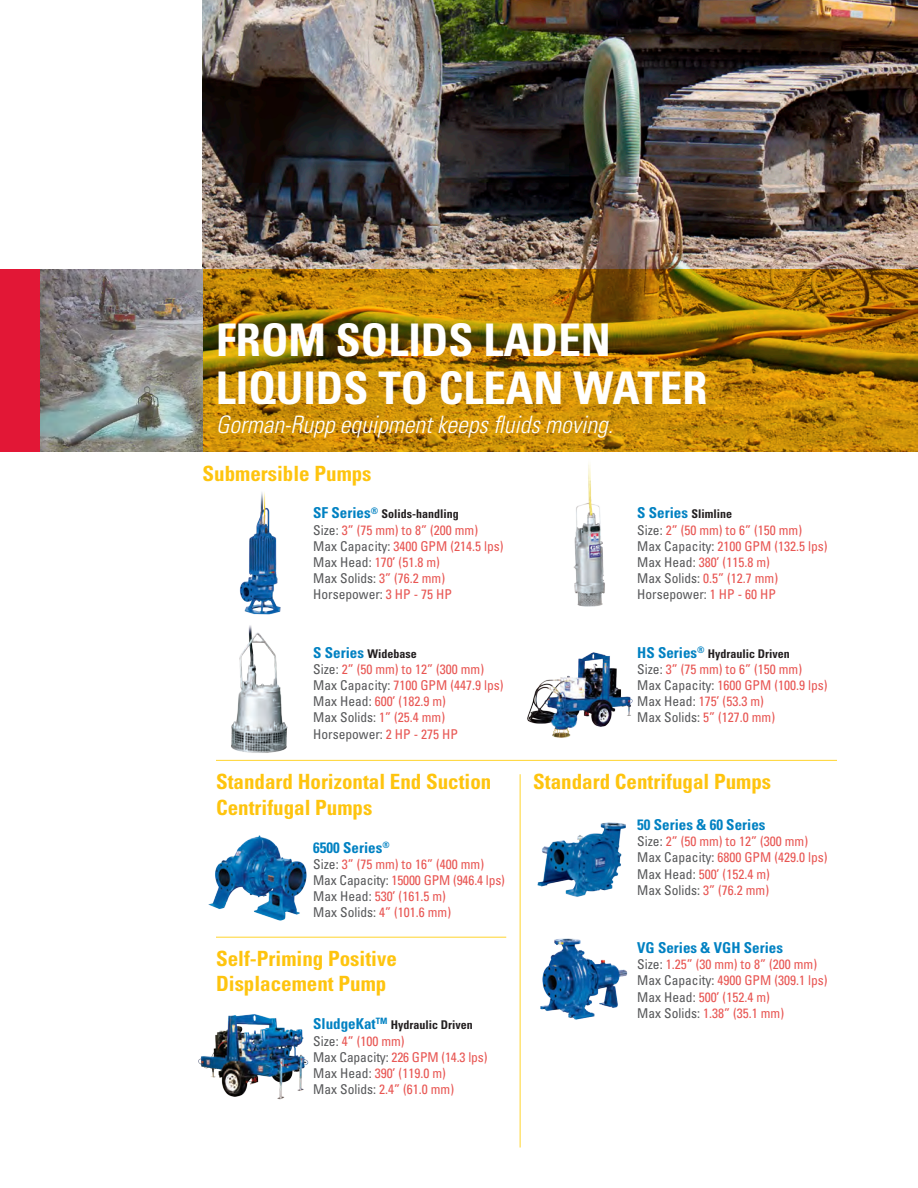
<style>
.page{position:relative;width:918px;height:1188px;background:#fff}
.page>*{position:absolute;margin:0;border:0;box-sizing:border-box;transform-origin:0 0}
.BlueHeadline{font:700 condensed 45px/48px "Univers LT Std";color:#fff}
.BlueHeadline-2{font:italic 300 condensed 24px "Univers LT Std";color:#fff}
.SUBHEAD{font:700 condensed 21px/25.2px "Univers LT Std";color:#fec40e}
.blue_product_name_sm{font:700 condensed 15px "Univers LT Std";color:#0081c2}
.SubheadBlue_12pt{font:condensed 13.5px/16.2px "Univers LT Std";color:#e85653}
.Copy_Small_Black{font:condensed 13.5px/16.2px "Univers LT Std";color:#e85653}
.Copy_Small_Black-2{font:condensed 13.5px "Univers LT Std";color:#57585a}
.blue_product_name_sm-2{font:700 condensed 12px "Univers LT Std";color:#231f20}
.s1{font-size:15px;color:#0081c2}
.s2{color:#57585a}
.s3{color:#e85653}
</style>
<div class="page">
<hr style="left:216px;top:760px;width:621px;height:1px;background:#ffd42c">
<hr style="left:216px;top:937px;width:290px;height:1px;background:#ffd42c">
<img style="left:239px;top:492px;width:39px;height:109px">
<img style="left:202px;top:0;width:716px;height:270px">
<div style="left:0;top:270px;width:40px;height:182px;background:#e21736"></div>
<svg style="left:202px;top:270px;width:716px;height:182px;background:#af7c08"></svg>
<img style="left:40px;top:270px;width:162px;height:182px">
<hr style="left:520px;top:774px;width:1px;height:374px;background:#ffd42c">
<img style="left:199px;top:1014px;width:110px;height:86px">
<img style="left:231px;top:601px;width:57px;height:152px">
<img style="left:573px;top:463px;width:32px;height:144px">
<img style="left:527px;top:652px;width:106px;height:86px">
<img style="left:537px;top:822px;width:89px;height:75px">
<img style="left:540px;top:938px;width:88px;height:82px">
<img style="left:208px;top:835px;width:99px;height:86px">
<p class="BlueHeadline" style="left:216px;top:316px;width:493px">FROM SOLIDS LADEN<br>LIQUIDS TO CLEAN WATER</p>
<p class="BlueHeadline-2" style="left:216px;top:410px;width:399px">Gorman-Rupp equipment keeps fluids moving.</p>
<p class="SUBHEAD" style="left:202px;top:460px;width:171px">Submersible Pumps</p>
<p class="blue_product_name_sm-2" style="left:313px;top:507px;width:147px"><span class="s1">SF Series</span><sup>®</sup> Solids-handling</p>
<p class="Copy_Small_Black" style="left:313px;top:522px;width:192px"><span class="s2">Size:</span> 3” (75 mm) to 8” (200 mm)<br><span class="s2">Max Capacity:</span> 3400 GPM (214.5 lps)<br><span class="s2">Max Head:</span> 170’ (51.8 m)<br><span class="s2">Max Solids:</span> 3” (76.2 mm)<br><span class="s2">Horsepower:</span> 3 HP - 75 HP</p>
<p class="blue_product_name_sm-2" style="left:313px;top:646px;width:105px"><span class="s1">S Series</span> Widebase</p>
<p class="Copy_Small_Black" style="left:313px;top:661px;width:192px"><span class="s2">Size:</span> 2” (50 mm) to 12” (300 mm)<br><span class="s2">Max Capacity:</span> 7100 GPM (447.9 lps)<br><span class="s2">Max Head:</span> 600’ (182.9 m)<br><span class="s2">Max Solids:</span> 1” (25.4 mm)</p>
<p class="Copy_Small_Black-2" style="left:313px;top:725px;width:146px">Horsepower: <span class="s3">2 HP - 275 HP</span></p>
<p class="blue_product_name_sm-2" style="left:637px;top:507px;width:96px"><span class="s1">S Series</span> Slimline</p>
<p class="Copy_Small_Black" style="left:637px;top:522px;width:192px"><span class="s2">Size:</span> 2” (50 mm) to 6” (150 mm)<br><span class="s2">Max Capacity:</span> 2100 GPM (132.5 lps)<br><span class="s2">Max Head:</span> 380’ (115.8 m)<br><span class="s2">Max Solids:</span> 0.5” (12.7 mm)<br><span class="s2">Horsepower:</span> 1 HP - 60 HP</p>
<p class="blue_product_name_sm-2" style="left:637px;top:646px;width:154px"><span class="s1">HS Series</span><sup>®</sup> Hydraulic Driven</p>
<p class="SubheadBlue_12pt" style="left:637px;top:661px;width:192px"><span class="s2">Size:</span> 3” (75 mm) to 6” (150 mm)<br><span class="s2">Max Capacity:</span> 1600 GPM (100.9 lps)<br><span class="s2">Max Head:</span> 175’ (53.3 m)<br><span class="s2">Max Solids:</span> 5” (127.0 mm)</p>
<p class="SUBHEAD" style="left:216px;top:769px;width:277px">Standard Horizontal End Suction</p>
<p class="SUBHEAD" style="left:533px;top:769px;width:240px">Standard Centrifugal Pumps</p>
<p class="SUBHEAD" style="left:216px;top:795px;width:158px">Centrifugal Pumps</p>
<p class="blue_product_name_sm" style="left:637px;top:816px;width:130px">50 Series &amp; 60 Series</p>
<p class="SubheadBlue_12pt" style="left:637px;top:833px;width:192px"><span class="s2">Size:</span> 2” (50 mm) to 12” (300 mm)<br><span class="s2">Max Capacity:</span> 6800 GPM (429.0 lps)<br><span class="s2">Max Head:</span> 500’ (152.4 m)<br><span class="s2">Max Solids:</span> 3” (76.2 mm)</p>
<p class="blue_product_name_sm" style="left:313px;top:838px;width:78px">6500 Series<sup>®</sup></p>
<p class="SubheadBlue_12pt" style="left:313px;top:856px;width:193px"><span class="s2">Size:</span> 3” (75 mm) to 16” (400 mm)<br><span class="s2">Max Capacity:</span> 15000 GPM (946.4 lps)<br><span class="s2">Max Head:</span> 530’ (161.5 m)<br><span class="s2">Max Solids:</span> 4” (101.6 mm)</p>
<p class="SUBHEAD" style="left:216px;top:946px;width:182px">Self-Priming Positive<br>Displacement Pump</p>
<p class="blue_product_name_sm-2" style="left:313px;top:1018px;width:161px"><span class="s1">SludgeKat</span><sup>TM</sup> Hydraulic Driven</p>
<p class="SubheadBlue_12pt" style="left:313px;top:1032px;width:176px"><span class="s2">Size:</span> 4” (100 mm)<br><span class="s2">Max Capacity:</span> 226 GPM (14.3 lps)<br><span class="s2">Max Head:</span> 390’ (119.0 m)<br><span class="s2">Max Solids:</span> 2.4” (61.0 mm)</p>
<p class="blue_product_name_sm" style="left:637px;top:938px;width:147px">VG Series &amp; VGH Series</p>
<p class="SubheadBlue_12pt" style="left:637px;top:956px;width:192px"><span class="s2">Size:</span> 1.25” (30 mm) to 8” (200 mm)<br><span class="s2">Max Capacity:</span> 4900 GPM (309.1 lps)<br><span class="s2">Max Head:</span> 500’ (152.4 m)<br><span class="s2">Max Solids:</span> 1.38” (35.1 mm)</p>
</div>
